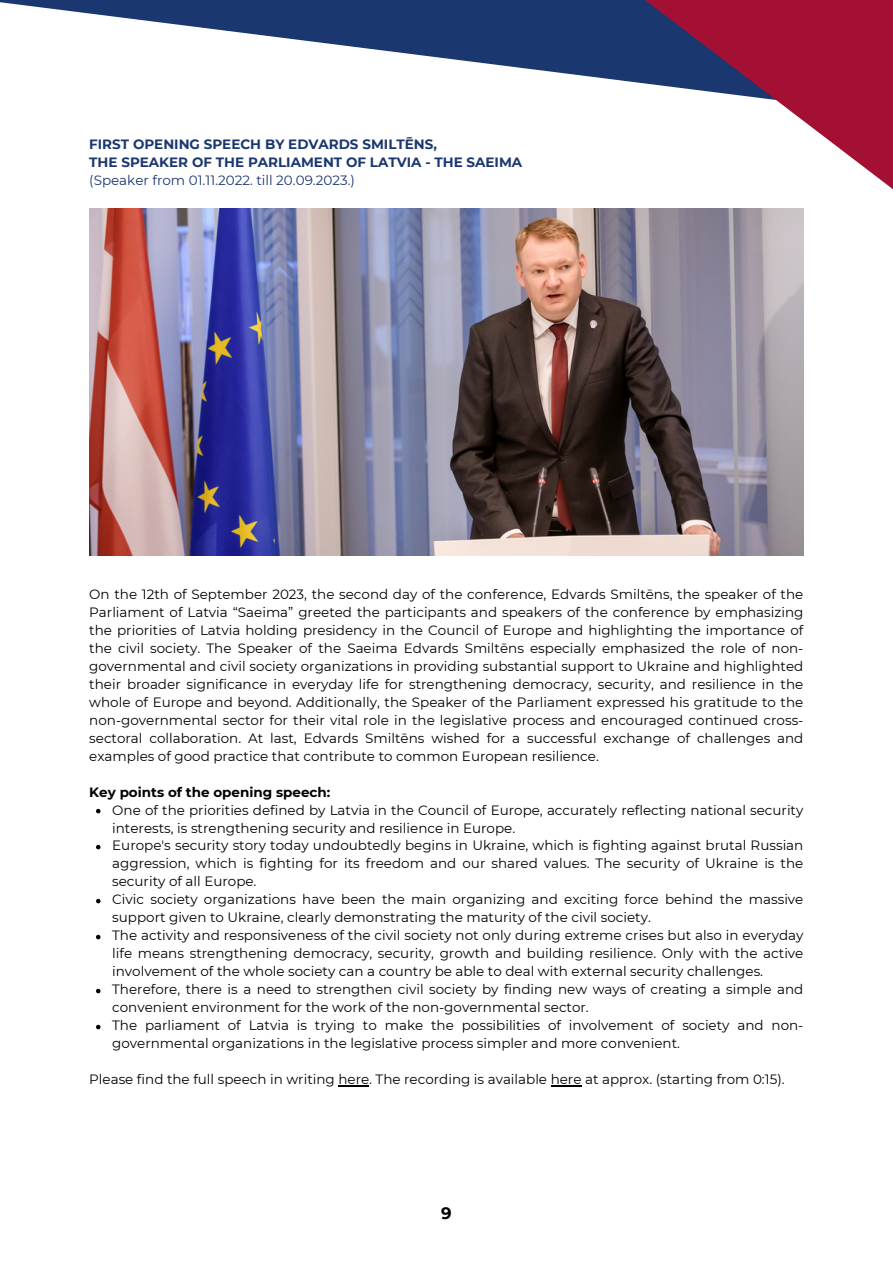
<style>
.page{position:relative;width:893px;height:1264px;background:#fff}
.page>*{position:absolute;margin:0;border:0;box-sizing:border-box;transform-origin:0 0}
.t1{font:700 16.5px "Montserrat";color:#000}
.t2{font:13.5px/18px "Montserrat";color:#000}
.t3{font:700 13.5px "Montserrat";color:#1a3770}
.t4{font:13.5px "Montserrat";color:#1a3770}
.t5{font:700 13.5px "Montserrat";color:#000}
</style>
<div class="page">
<svg style="left:96px;top:808px;width:4px;height:5px"></svg>
<svg style="left:96px;top:844px;width:4px;height:5px"></svg>
<svg style="left:96px;top:898px;width:4px;height:5px"></svg>
<svg style="left:96px;top:934px;width:4px;height:5px"></svg>
<svg style="left:96px;top:988px;width:4px;height:5px"></svg>
<svg style="left:96px;top:1024px;width:4px;height:5px"></svg>
<hr style="left:338px;top:1085px;width:31px;height:1px;background:#000">
<hr style="left:550px;top:1085px;width:31px;height:1px;background:#000">
<img style="left:89px;top:366px;width:714px;height:190px">
<svg style="left:0;top:0;width:804px;height:366px"></svg>
<svg style="left:449px;top:0;width:443px;height:344px"></svg>
<p class="t3" style="left:89px;top:136px;width:349px">FIRST OPENING SPEECH BY EDVARDS SMILTĒNS,</p>
<p class="t3" style="left:89px;top:154px;width:434px">THE SPEAKER OF THE PARLIAMENT OF LATVIA - THE SAEIMA</p>
<p class="t4" style="left:89px;top:172px;width:267px">(Speaker from 01.11.2022. till 20.09.2023.)</p>
<p class="t2" style="left:89px;top:584px;width:715px;text-align:justify">On the 12th of September 2023, the second day of the conference, Edvards Smiltēns, the speaker of the Parliament of Latvia “Saeima” greeted the participants and speakers of the conference by emphasizing the priorities of Latvia holding presidency in the Council of Europe and highlighting the importance of the civil society. The Speaker of the Saeima Edvards Smiltēns especially emphasized the role of non&shy;governmental and civil society organizations in providing substantial support to Ukraine and highlighted their broader significance in everyday life for strengthening democracy, security, and resilience in the whole of Europe and beyond. Additionally, the Speaker of the Parliament expressed his gratitude to the non-governmental sector for their vital role in the legislative process and encouraged continued cross&shy;sectoral collaboration. At last, Edvards Smiltēns wished for a successful exchange of challenges and examples of good practice that contribute to common European resilience.</p>
<p class="t5" style="left:89px;top:783px;width:243px">Key points of the opening speech:</p>
<p class="t2" style="left:112px;top:800px;width:692px">One of the priorities defined by Latvia in the Council of Europe, accurately reflecting national security interests, is strengthening security and resilience in Europe.</p>
<p class="t2" style="left:112px;top:836px;width:692px;text-align:justify">Europe's security story today undoubtedly begins in Ukraine, which is fighting against brutal Russian aggression, which is fighting for its freedom and our shared values. The security of Ukraine is the security of all Europe.</p>
<p class="t2" style="left:112px;top:890px;width:692px">Civic society organizations have been the main organizing and exciting force behind the massive support given to Ukraine, clearly demonstrating the maturity of the civil society.</p>
<p class="t2" style="left:112px;top:926px;width:692px;text-align:justify">The activity and responsiveness of the civil society not only during extreme crises but also in everyday life means strengthening democracy, security, growth and building resilience. Only with the active involvement of the whole society can a country be able to deal with external security challenges.</p>
<p class="t2" style="left:112px;top:980px;width:692px">Therefore, there is a need to strengthen civil society by finding new ways of creating a simple and convenient environment for the work of the non-governmental sector.</p>
<p class="t2" style="left:112px;top:1016px;width:692px">The parliament of Latvia is trying to make the possibilities of involvement of society and non&shy;governmental organizations in the legislative process simpler and more convenient.</p>
<p class="t2" style="left:89px;top:1070px;width:696px">Please find the full speech in writing here. The recording is available here at approx. (starting from 0:15).</p>
<p class="t1" style="left:441px;top:1203px;width:12px">9</p>
</div>
